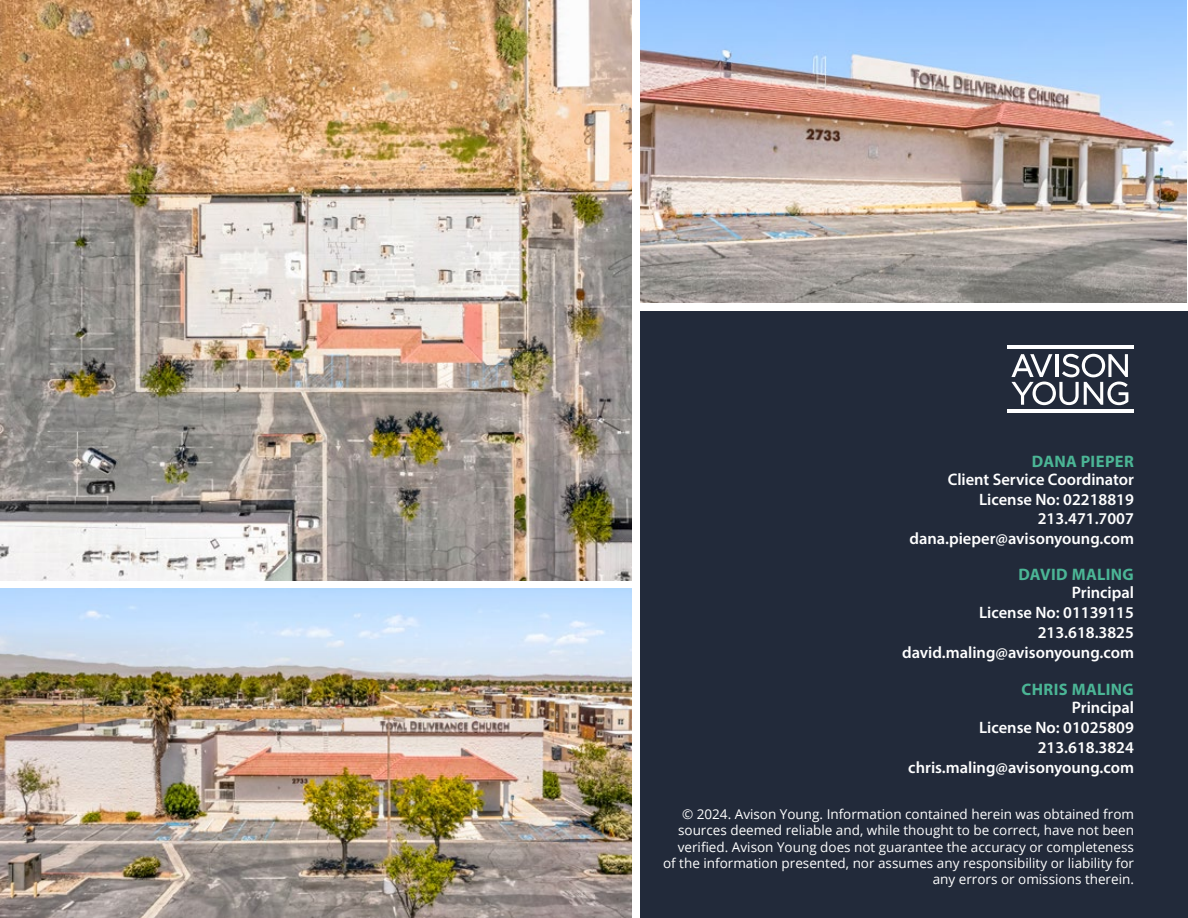
<style>
.page{position:relative;width:1188px;height:918px;background:#fff}
.page>*{position:absolute;margin:0;border:0;box-sizing:border-box;transform-origin:0 0}
.t1{font:600 16.65px "Myriad Pro";letter-spacing:-.005em;color:#fff}
.t2{font:700 16.65px "Myriad Pro";letter-spacing:.02em;color:#4bb595}
.t3{font:600 16.5px/19.8px "Myriad Pro";color:#fff;text-align:right}
.t4{font:13.5px/16.2px "Open Sans";color:#fff;text-align:right}
</style>
<div class="page">
<img style="left:0;top:0;width:632px;height:580px">
<div style="left:640px;top:311px;width:548px;height:607px;background:#222a3a"></div>
<hr style="left:1008px;top:346px;width:126px;height:3px;background:#fff">
<hr style="left:1008px;top:410px;width:126px;height:3px;background:#fff">
<svg style="left:1011px;top:354px;width:117px;height:51px"></svg>
<img style="left:640px;top:0;width:547px;height:302px">
<img style="left:0;top:589px;width:632px;height:329px">
<p class="t2" style="left:1032px;top:450px;width:103px">DANA PIEPER</p>
<p class="t1" style="left:948px;top:469px;width:188px">Client Service Coordinator</p>
<p class="t3" style="left:909px;top:489px;width:226px">License No: 02218819<br>213.471.7007 dana.pieper@avisonyoung.com</p>
<p class="t2" style="left:1018px;top:564px;width:117px">DAVID MALING</p>
<p class="t1" style="left:1072px;top:582px;width:64px">Principal</p>
<p class="t3" style="left:902px;top:602px;width:233px">License No: 01139115<br>213.618.3825 david.maling@avisonyoung.com</p>
<p class="t2" style="left:1022px;top:679px;width:114px">CHRIS MALING</p>
<p class="t1" style="left:1072px;top:697px;width:64px">Principal</p>
<p class="t3" style="left:908px;top:717px;width:227px">License No: 01025809<br>213.618.3824 chris.maling@avisonyoung.com</p>
<p class="t4" style="left:663px;top:806px;width:472px">© 2024. Avison Young. Information contained herein was obtained from sources deemed reliable and, while thought to be correct, have not been verified. Avison Young does not guarantee the accuracy or completeness of the information presented, nor assumes any responsibility or liability for any errors or omissions therein.</p>
</div>
